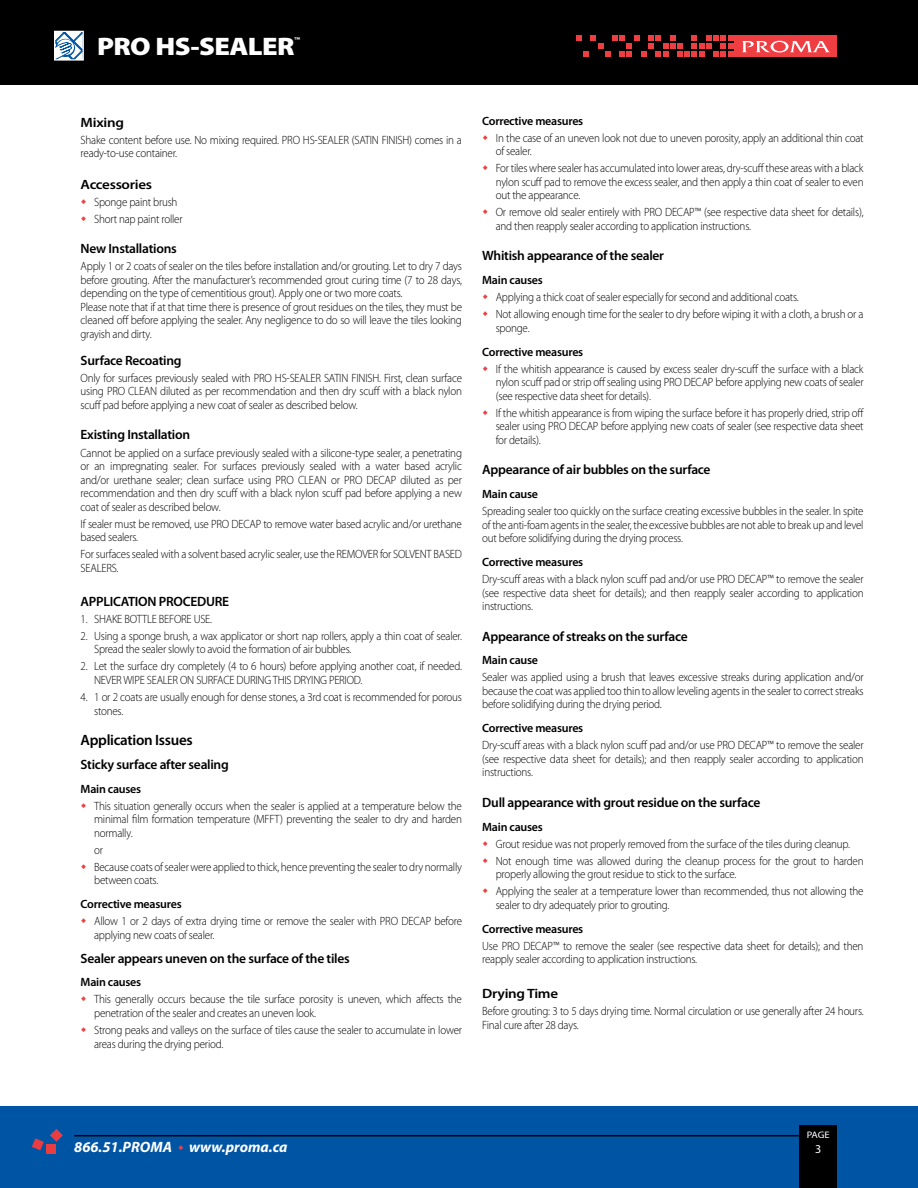
<style>
.page{position:relative;width:918px;height:1188px;background:#fff}
.page>*{position:absolute;margin:0;border:0;box-sizing:border-box;transform-origin:0 0}
.t1{font:900 25.35px "Myriad Pro";letter-spacing:-.02em;color:#fff;scale:1.11 1}
.t2{font:italic 700 15px "Myriad Pro";color:#fff}
.t3{font:600 15px "Myriad Pro";letter-spacing:-.02em;color:#000}
.t4{font:600 13.5px "Myriad Pro";letter-spacing:-.02em;color:#000}
.t5{font:600 13.5px "Myriad Pro";letter-spacing:-.02em;color:#000;scale:1.11 1}
.t6{font:300 12px/13.5px "Myriad Pro";letter-spacing:-.02em;color:#000;scale:.92 1}
.t7{font:600 12px "Myriad Pro";letter-spacing:-.02em;color:#000}
.t8{font:12px "Myriad Pro";color:#fff}
.t9{font:9.45px "Myriad Pro";color:#fff;scale:1.11 1}
.t10{font:600 8.4px "Myriad Pro";color:#fff;scale:1.11 1}
</style>
<div class="page">
<div style="left:0;top:0;width:918px;height:84px;background:#000"></div>
<div style="left:0;top:1107px;width:918px;height:81px;background:#0054a4"></div>
<div style="left:799px;top:1125px;width:38px;height:63px;background:#000"></div>
<hr style="left:74px;top:1135px;width:725px;height:1px;background:#000">
<svg style="left:56px;top:33px;width:26px;height:26px"></svg>
<div style="left:54px;top:31px;width:30px;height:30px;border:1px solid #fff"></div>
<div style="left:735px;top:35px;width:102px;height:22px;background:#ef3e42"></div>
<svg style="left:576px;top:35px;width:157px;height:22px"></svg>
<svg style="left:742px;top:41px;width:88px;height:12px"></svg>
<div style="left:46px;top:1145px;width:9px;height:9px;background:#e93d42"></div>
<svg style="left:50px;top:1129px;width:13px;height:13px"></svg>
<svg style="left:32px;top:1138px;width:12px;height:12px"></svg>
<h1 class="t1" style="left:97px;top:30px;width:179px">PRO HS-SEALER</h1>
<p class="t10" style="left:294px;top:36px;width:7px">™</p>
<p class="t5" style="left:81px;top:115px;width:41px">Mixing</p>
<p class="t6" style="left:81px;top:133px;width:416px">Shake content before use. No mixing required. PRO HS-SEALER (SATIN FINISH) comes in a ready-to-use container.</p>
<p class="t5" style="left:81px;top:177px;width:66px">Accessories</p>
<p class="t6" style="left:94px;top:193px;width:98px;line-height:17.1px">Sponge paint brush<br>Short nap paint roller</p>
<p class="t4" style="left:81px;top:241px;width:98px">New Installations</p>
<p class="t6" style="left:81px;top:260px;width:416px">Apply 1 or 2 coats of sealer on the tiles before installation and/or grouting. Let to dry 7 days before grouting. After the manufacturer’s recommended grout curing time (7 to 28 days, depending on the type of cementitious grout). Apply one or two more coats.<br>Please note that if at that time there is presence of grout residues on the tiles, they must be cleaned off before applying the sealer. Any negligence to do so will leave the tiles looking grayish and dirty.</p>
<p class="t4" style="left:81px;top:353px;width:103px">Surface Recoating</p>
<p class="t6" style="left:81px;top:371px;width:416px;text-align:justify">Only for surfaces previously sealed with PRO HS-SEALER SATIN FINISH. First, clean surface using PRO CLEAN diluted as per recommendation and then dry scuff with a black nylon scuff pad before applying a new coat of sealer as described below.</p>
<p class="t4" style="left:81px;top:427px;width:111px">Existing Installation</p>
<p class="t6" style="left:81px;top:446px;width:416px;text-align:justify">Cannot be applied on a surface previously sealed with a silicone-type sealer, a penetrating or an impregnating sealer. For surfaces previously sealed with a water based acrylic and/or urethane sealer; clean surface using PRO CLEAN or PRO DECAP diluted as per recommendation and then dry scuff with a black nylon scuff pad before applying a new coat of sealer as described below.</p>
<p class="t6" style="left:81px;top:517px;width:416px">If sealer must be removed, use PRO DECAP to remove water based acrylic and/or urethane based sealers.</p>
<p class="t6" style="left:81px;top:548px;width:416px">For surfaces sealed with a solvent based acrylic sealer, use the REMOVER for SOLVENT BASED<br>SEALERS.</p>
<p class="t4" style="left:81px;top:594px;width:150px">APPLICATION PROCEDURE</p>
<p class="t6" style="left:81px;top:612px;width:144px">1. SHAKE BOTTLE BEFORE USE.</p>
<p class="t6" style="left:94px;top:629px;width:401px;text-indent:-14px">2. Using a sponge brush, a wax applicator or short nap rollers, apply a thin coat of sealer.<br>Spread the sealer slowly to avoid the formation of air bubbles.</p>
<p class="t6" style="left:94px;top:660px;width:401px;text-indent:-14px">2. Let the surface dry completely (4 to 6 hours) before applying another coat, if needed.<br>NEVER WIPE SEALER ON SURFACE DURING THIS DRYING PERIOD.</p>
<p class="t6" style="left:94px;top:690px;width:401px;text-indent:-14px">4. 1 or 2 coats are usually enough for dense stones, a 3rd coat is recommended for porous stones.</p>
<p class="t3" style="left:81px;top:732px;width:114px">Application Issues</p>
<p class="t4" style="left:81px;top:757px;width:150px">Sticky surface after sealing</p>
<p class="t7" style="left:81px;top:782px;width:62px">Main causes</p>
<p class="t6" style="left:94px;top:799px;width:401px;text-align:justify">This situation generally occurs when the sealer is applied at a temperature below the minimal film formation temperature (MFFT) preventing the sealer to dry and harden normally.</p>
<p class="t6" style="left:94px;top:842px;width:401px;line-height:17.1px">or<br>Because coats of sealer were applied to thick, hence preventing the sealer to dry normally</p>
<p class="t6" style="left:94px;top:874px;width:71px">between coats.</p>
<p class="t7" style="left:81px;top:898px;width:103px">Corrective measures</p>
<p class="t6" style="left:94px;top:915px;width:401px">Allow 1 or 2 days of extra drying time or remove the sealer with PRO DECAP before applying new coats of sealer.</p>
<p class="t4" style="left:81px;top:951px;width:271px">Sealer appears uneven on the surface of the tiles</p>
<p class="t7" style="left:81px;top:976px;width:62px">Main causes</p>
<p class="t6" style="left:94px;top:993px;width:401px">This generally occurs because the tile surface porosity is uneven, which affects the penetration of the sealer and creates an uneven look.</p>
<p class="t6" style="left:94px;top:1024px;width:401px">Strong peaks and valleys on the surface of tiles cause the sealer to accumulate in lower areas during the drying period.</p>
<p class="t7" style="left:482px;top:114px;width:103px">Corrective measures</p>
<p class="t6" style="left:496px;top:131px;width:401px">In the case of an uneven look not due to uneven porosity, apply an additional thin coat of sealer.</p>
<p class="t6" style="left:496px;top:162px;width:401px;text-align:justify">For tiles where sealer has accumulated into lower areas, dry-scuff these areas with a black nylon scuff pad to remove the excess sealer, and then apply a thin coat of sealer to even out the appearance.</p>
<p class="t6" style="left:496px;top:206px;width:401px">Or remove old sealer entirely with PRO DECAP™ (see respective data sheet for details), and then reapply sealer according to application instructions.</p>
<p class="t4" style="left:482px;top:248px;width:183px">Whitish appearance of the sealer</p>
<p class="t7" style="left:482px;top:273px;width:62px">Main causes</p>
<p class="t6" style="left:496px;top:289px;width:401px;line-height:17.1px">Applying a thick coat of sealer especially for second and additional coats.<br>Not allowing enough time for the sealer to dry before wiping it with a cloth, a brush or a</p>
<p class="t6" style="left:496px;top:321px;width:38px">sponge.</p>
<p class="t7" style="left:482px;top:345px;width:103px">Corrective measures</p>
<p class="t6" style="left:496px;top:362px;width:401px;text-align:justify">If the whitish appearance is caused by excess sealer dry-scuff the surface with a black nylon scuff pad or strip off sealing using PRO DECAP before applying new coats of sealer (see respective data sheet for details).</p>
<p class="t6" style="left:496px;top:406px;width:402px;text-align:justify">If the whitish appearance is from wiping the surface before it has properly dried, strip off sealer using PRO DECAP before applying new coats of sealer (see respective data sheet for details).</p>
<p class="t4" style="left:482px;top:462px;width:230px">Appearance of air bubbles on the surface</p>
<p class="t7" style="left:482px;top:487px;width:57px">Main cause</p>
<p class="t6" style="left:482px;top:505px;width:416px;text-align:justify">Spreading sealer too quickly on the surface creating excessive bubbles in the sealer. In spite of the anti-foam agents in the sealer, the excessive bubbles are not able to break up and level out before solidifying during the drying process.</p>
<p class="t7" style="left:482px;top:555px;width:103px">Corrective measures</p>
<p class="t6" style="left:482px;top:572px;width:416px;text-align:justify">Dry-scuff areas with a black nylon scuff pad and/or use PRO DECAP™ to remove the sealer (see respective data sheet for details); and then reapply sealer according to application instructions.</p>
<p class="t4" style="left:482px;top:629px;width:207px">Appearance of streaks on the surface</p>
<p class="t7" style="left:482px;top:654px;width:57px">Main cause</p>
<p class="t6" style="left:482px;top:671px;width:416px;text-align:justify">Sealer was applied using a brush that leaves excessive streaks during application and/or because the coat was applied too thin to allow leveling agents in the sealer to correct streaks before solidifying during the drying period.</p>
<p class="t7" style="left:482px;top:722px;width:103px">Corrective measures</p>
<p class="t6" style="left:482px;top:739px;width:416px;text-align:justify">Dry-scuff areas with a black nylon scuff pad and/or use PRO DECAP™ to remove the sealer (see respective data sheet for details); and then reapply sealer according to application instructions.</p>
<p class="t4" style="left:482px;top:795px;width:280px">Dull appearance with grout residue on the surface</p>
<p class="t7" style="left:482px;top:820px;width:62px">Main causes</p>
<p class="t6" style="left:496px;top:835px;width:401px;line-height:17.1px">Grout residue was not properly removed from the surface of the tiles during cleanup.<br>Not enough time was allowed during the cleanup process for the grout to harden</p>
<p class="t6" style="left:496px;top:866px;width:401px;line-height:17.1px">properly allowing the grout residue to stick to the surface.<br>Applying the sealer at a temperature lower than recommended, thus not allowing the</p>
<p class="t6" style="left:496px;top:898px;width:190px">sealer to dry adequately prior to grouting.</p>
<p class="t7" style="left:482px;top:922px;width:103px">Corrective measures</p>
<p class="t6" style="left:482px;top:939px;width:416px">Use PRO DECAP™ to remove the sealer (see respective data sheet for details); and then reapply sealer according to application instructions.</p>
<p class="t5" style="left:482px;top:986px;width:70px">Drying Time</p>
<p class="t6" style="left:482px;top:1005px;width:416px">Before grouting: 3 to 5 days drying time. Normal circulation or use generally after 24 hours.<br>Final cure after 28 days.</p>
<p class="t2" style="left:74px;top:1137px;width:215px">866.51.PROMA www.proma.ca</p>
<p class="t9" style="left:807px;top:1129px;width:22px">PAGE</p>
<p class="t8" style="left:815px;top:1141px;width:8px">3</p>
</div>
